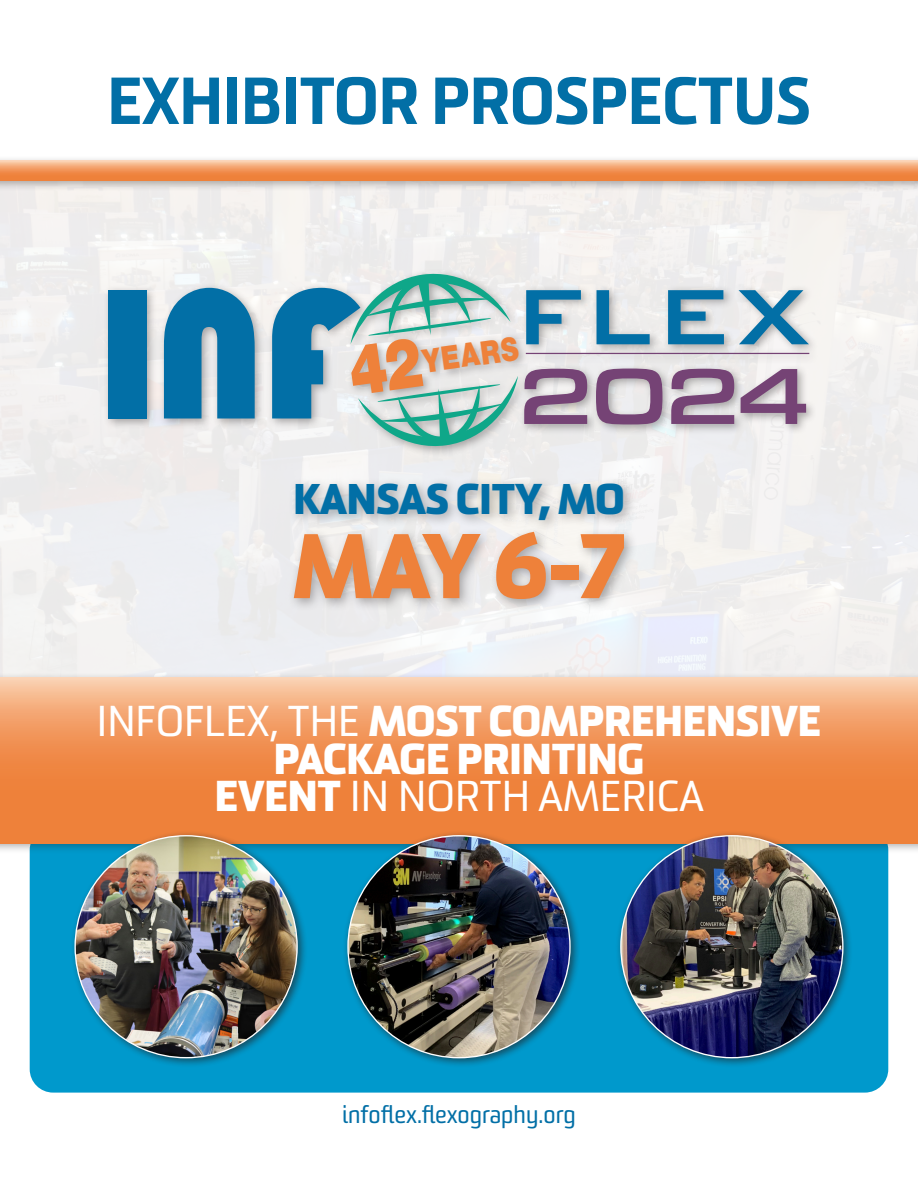
<style>
.page{position:relative;width:918px;height:1188px;background:#fff}
.page>*{position:absolute;margin:0;border:0;box-sizing:border-box;transform-origin:0 0}
.t1{font:800 88.95px "Sommet";color:#ee813a}
.t2{font:500 82.35px "Eurostile Ext";color:#754375}
.t3{font:900 64.5px "Sommet";color:#026fa6}
.t4{font:800 42px/37.5px "Sommet";color:#fff;text-align:center}
.t5{font:800 41.7px "Sommet";color:#026fa6}
.t6{font:900 32.7px "Helvetica Neue LT Std";color:#ee813a;scale:.81 1}
.Body_text{font:24px "Sommet";color:#026fa6}
.s1{font-size:69.9px}
.s2{font-weight:400}
</style>
<div class="page">
<div style="left:30px;top:827px;width:858px;height:266px;background:#09c;border-radius:23px"></div>
<div style="left:0;top:673px;width:918px;height:182px;background:#231f20;opacity:.35"></div>
<svg style="left:0;top:678px;width:918px;height:165px;background:#f19558"></svg>
<div style="left:103px;top:269px;width:716px;height:188px;background:#231f20;opacity:.36"></div>
<div style="left:108px;top:290px;width:39px;height:128px;background:#026fa6"></div>
<svg style="left:164px;top:288px;width:91px;height:130px;background:#2f85b1"></svg>
<svg style="left:272px;top:269px;width:246px;height:182px;background:#a5c7cb"></svg>
<svg style="left:526px;top:290px;width:55px;height:54px;background:#7fadc5"></svg>
<svg style="left:597px;top:290px;width:53px;height:54px;background:#93bace"></svg>
<svg style="left:668px;top:290px;width:56px;height:54px;background:#5e9cbb"></svg>
<svg style="left:739px;top:290px;width:70px;height:54px"></svg>
<hr style="left:526px;top:353px;width:283px;height:1px;background:#754375">
<div style="left:288px;top:477px;width:350px;height:136px;background:#231f20;opacity:.36"></div>
<div style="left:0;top:155px;width:918px;height:37px;background:#231f20;opacity:.35"></div>
<svg style="left:0;top:161px;width:918px;height:20px;background:#f2995f"></svg>
<div style="left:70px;top:830px;width:237px;height:238px;background:#231f20;opacity:.6"></div>
<img style="left:75px;top:836px;width:222px;height:221px">
<div style="left:343px;top:830px;width:237px;height:238px;background:#231f20;opacity:.6"></div>
<img style="left:348px;top:836px;width:222px;height:222px;border-radius:111px">
<div style="left:616px;top:830px;width:237px;height:238px;background:#231f20;opacity:.6"></div>
<img style="left:621px;top:836px;width:222px;height:222px;border-radius:111px">
<p class="t3" style="left:107px;top:61px;width:705px">EXHIBITOR PROSPECTUS</p>
<p class="t6" style="left:347px;top:352px;width:212px;rotate:-8deg"><span class="s1">42</span>YEARS</p>
<p class="t2" style="left:517px;top:337px;width:296px">2024</p>
<p class="t5" style="left:293px;top:473px;width:333px">KANSAS CITY, MO</p>
<p class="t1" style="left:293px;top:510px;width:334px">MAY 6-7</p>
<p class="t4" style="left:97px;top:703px;width:726px"><span class="s2">INFOFLEX, THE</span> MOST COMPREHENSIVE<br>PACKAGE PRINTING<br>EVENT <span class="s2">IN NORTH AMERICA</span></p>
<p class="Body_text" style="left:342px;top:1100px;width:235px">infoflex.flexography.org</p>
</div>
